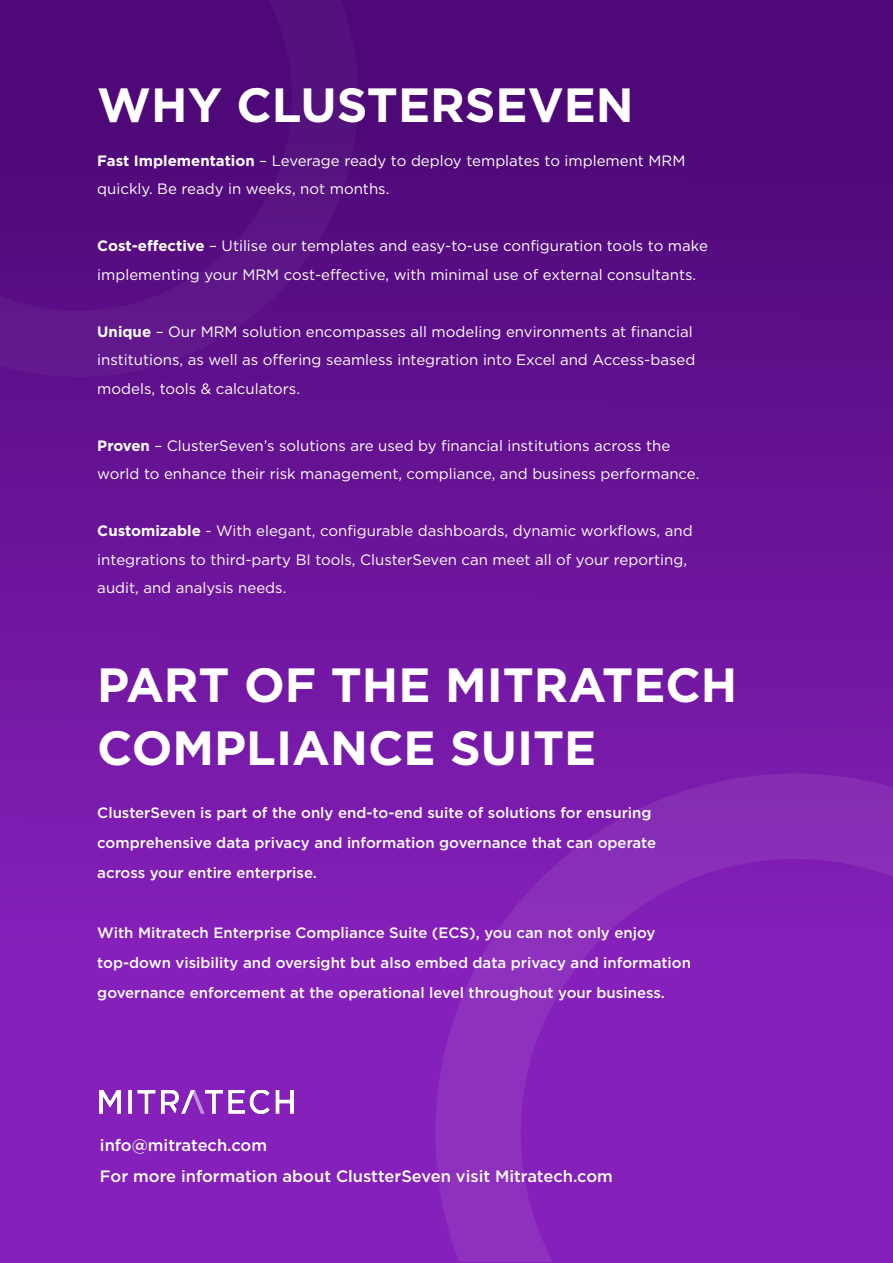
<style>
.page{position:relative;width:893px;height:1263px;background:#fff}
.page>*{position:absolute;margin:0;border:0;box-sizing:border-box;transform-origin:0 0}
.t1{font:700 48px/63px "Gotham HTF";color:#fff}
.t2{font:500 16.5px/31.5px "Gotham HTF";color:#fff}
.t3{font:15px/28.5px "Gotham HTF";color:#fff}
.t4{font:500 15px/30px "Gotham HTF";color:#fff}
.s1{font-weight:700}
</style>
<div class="page">
<img style="left:0;top:0;width:893px;height:1263px">
<svg style="left:435px;top:773px;width:458px;height:489px;background:#8523b8"></svg>
<svg style="left:0;top:0;width:359px;height:377px;background:#550d7f"></svg>
<img style="left:100px;top:1090px;width:194px;height:23px">
<h1 class="t1" style="left:97px;top:72px;width:538px">WHY CLUSTERSEVEN</h1>
<p class="t3" style="left:97px;top:146px;width:590px"><span class="s1">Fast Implementation</span> – Leverage ready to deploy templates to implement MRM quickly. Be ready in weeks, not months.</p>
<p class="t3" style="left:97px;top:232px;width:612px"><span class="s1">Cost-effective</span> – Utilise our templates and easy-to-use configuration tools to make implementing your MRM cost-effective, with minimal use of external consultants.</p>
<p class="t3" style="left:97px;top:317px;width:599px"><span class="s1">Unique</span> – Our MRM solution encompasses all modeling environments at financial institutions, as well as offering seamless integration into Excel and Access-based models, tools &amp; calculators.</p>
<p class="t3" style="left:97px;top:431px;width:603px"><span class="s1">Proven</span> – ClusterSeven’s solutions are used by financial institutions across the world to enhance their risk management, compliance, and business performance.</p>
<p class="t3" style="left:97px;top:517px;width:597px"><span class="s1">Customizable</span> - With elegant, configurable dashboards, dynamic workflows, and integrations to third-party BI tools, ClusterSeven can meet all of your reporting, audit, and analysis needs.</p>
<h1 class="t1" style="left:97px;top:653px;width:642px">PART OF THE MITRATECH<br>COMPLIANCE SUITE</h1>
<p class="t4" style="left:97px;top:797px;width:560px">ClusterSeven is part of the only end-to-end suite of solutions for ensuring comprehensive data privacy and information governance that can operate across your entire enterprise.</p>
<p class="t4" style="left:97px;top:917px;width:595px">With Mitratech Enterprise Compliance Suite (ECS), you can not only enjoy top-down visibility and oversight but also embed data privacy and information governance enforcement at the operational level throughout your business.</p>
<p class="t2" style="left:100px;top:1128px;width:514px">info@mitratech.com<br>For more information about ClustterSeven visit Mitratech.com</p>
</div>
